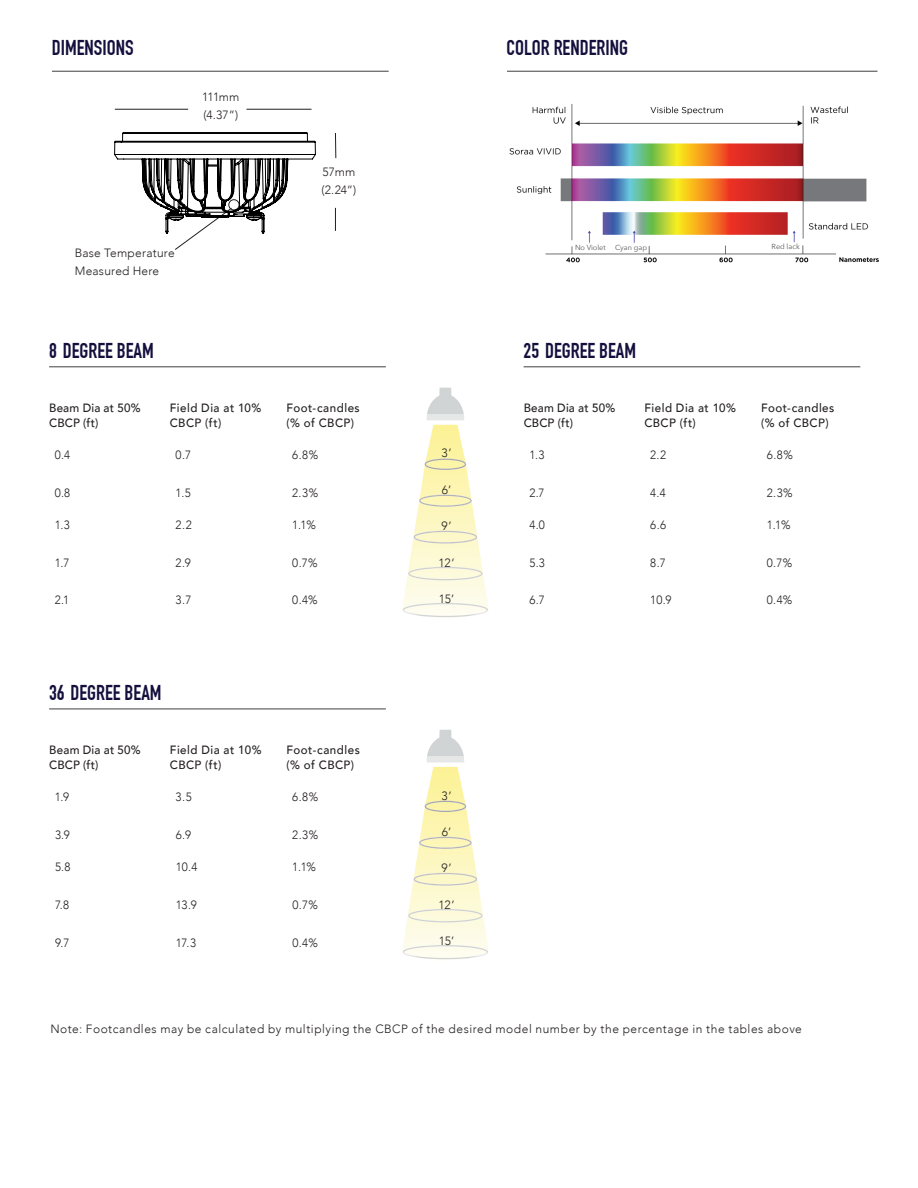
<style>
.page{position:relative;width:918px;height:1188px;background:#fff}
.page>*{position:absolute;margin:0;border:0;box-sizing:border-box;transform-origin:0 0}
.t1{font:700 21px "DIN Condensed";color:#140f3d}
.t2{font:300 12px "Avenir";letter-spacing:.04em;color:#231f20;scale:.96 1}
.t3{font:300 12px/18px "Avenir";letter-spacing:.04em;color:#231f20}
.t4{font:500 12px/14.4px "Avenir";letter-spacing:.04em;color:#231f20;scale:.96 1}
.t5{font:500 12px/14.4px "Avenir";letter-spacing:.02em;color:#231f20;scale:.96 1}
.t6{font:300 12px/18px "Avenir";letter-spacing:.02em;color:#231f20}
.t7{font:7.35px "Avenir Next";color:#595959}
</style>
<div class="page">
<hr style="left:52px;top:71px;width:337px;height:1px;background:#404042">
<hr style="left:507px;top:71px;width:370px;height:1px;background:#404042">
<svg style="left:402px;top:388px;width:87px;height:229px"></svg>
<svg style="left:402px;top:730px;width:87px;height:229px"></svg>
<hr style="left:49px;top:366px;width:337px;height:1px;background:#404042">
<hr style="left:49px;top:709px;width:337px;height:1px;background:#404042">
<hr style="left:524px;top:366px;width:336px;height:1px;background:#404042">
<img style="left:509px;top:104px;width:369px;height:159px">
<img style="left:586px;top:228px;width:7px;height:16px">
<svg style="left:588px;top:231px;width:3px;height:11px"></svg>
<img style="left:631px;top:228px;width:7px;height:16px">
<svg style="left:633px;top:231px;width:2px;height:11px"></svg>
<img style="left:791px;top:228px;width:7px;height:16px">
<svg style="left:793px;top:231px;width:2px;height:11px"></svg>
<svg style="left:335px;top:133px;width:1px;height:25px"></svg>
<svg style="left:335px;top:208px;width:1px;height:23px"></svg>
<svg style="left:114px;top:70px;width:202px;height:298px"></svg>
<h1 class="t1" style="left:52px;top:36px;width:83px">DIMENSIONS</h1>
<h1 class="t1" style="left:507px;top:36px;width:123px">COLOR RENDERING</h1>
<p class="t3" style="left:202px;top:88px;width:39px">111mm (4.37”)</p>
<p class="t6" style="left:75px;top:244px;width:101px">Base Temperature<br>Measured Here</p>
<h1 class="t1" style="left:49px;top:338px;width:106px">8 DEGREE BEAM</h1>
<p class="t3" style="left:322px;top:163px;width:36px">57mm (2.24”)</p>
<p class="t5" style="left:49px;top:400px;width:97px">Beam Dia at 50%<br>CBCP (ft)</p>
<p class="t4" style="left:170px;top:400px;width:97px">Field Dia at 10%<br>CBCP (ft)</p>
<p class="t4" style="left:286px;top:400px;width:78px">Foot-candles (% of CBCP)</p>
<p class="t2" style="left:55px;top:448px;width:17px">0.4</p>
<p class="t2" style="left:176px;top:448px;width:18px">0.7</p>
<p class="t2" style="left:292px;top:448px;width:29px">6.8%</p>
<p class="t2" style="left:55px;top:486px;width:17px">0.8</p>
<p class="t2" style="left:176px;top:486px;width:18px">1.5</p>
<p class="t2" style="left:292px;top:486px;width:28px">2.3%</p>
<p class="t2" style="left:55px;top:518px;width:17px">1.3</p>
<p class="t2" style="left:176px;top:518px;width:18px">2.2</p>
<p class="t2" style="left:292px;top:518px;width:26px">1.1%</p>
<p class="t2" style="left:55px;top:555px;width:17px">1.7</p>
<p class="t2" style="left:176px;top:555px;width:17px">2.9</p>
<p class="t2" style="left:292px;top:555px;width:28px">0.7%</p>
<p class="t2" style="left:55px;top:593px;width:16px">2.1</p>
<p class="t2" style="left:176px;top:593px;width:18px">3.7</p>
<p class="t2" style="left:292px;top:593px;width:28px">0.4%</p>
<h1 class="t1" style="left:49px;top:680px;width:114px">36 DEGREE BEAM</h1>
<p class="t5" style="left:49px;top:742px;width:97px">Beam Dia at 50%<br>CBCP (ft)</p>
<p class="t4" style="left:170px;top:742px;width:97px">Field Dia at 10%<br>CBCP (ft)</p>
<p class="t4" style="left:287px;top:742px;width:78px">Foot-candles (% of CBCP)</p>
<p class="t2" style="left:55px;top:790px;width:16px">1.9</p>
<p class="t2" style="left:176px;top:790px;width:18px">3.5</p>
<p class="t2" style="left:292px;top:790px;width:29px">6.8%</p>
<p class="t2" style="left:55px;top:828px;width:17px">3.9</p>
<p class="t2" style="left:176px;top:828px;width:17px">6.9</p>
<p class="t2" style="left:292px;top:828px;width:28px">2.3%</p>
<p class="t2" style="left:55px;top:860px;width:18px">5.8</p>
<p class="t2" style="left:176px;top:860px;width:24px">10.4</p>
<p class="t2" style="left:292px;top:860px;width:26px">1.1%</p>
<p class="t2" style="left:55px;top:897px;width:16px">7.8</p>
<p class="t2" style="left:176px;top:897px;width:24px">13.9</p>
<p class="t2" style="left:292px;top:897px;width:28px">0.7%</p>
<p class="t2" style="left:55px;top:935px;width:16px">9.7</p>
<p class="t2" style="left:176px;top:935px;width:23px">17.3</p>
<p class="t2" style="left:292px;top:935px;width:28px">0.4%</p>
<p class="t3" style="left:442px;top:444px;width:11px">3’</p>
<p class="t3" style="left:442px;top:481px;width:11px">6’</p>
<p class="t3" style="left:442px;top:517px;width:12px">9’</p>
<p class="t3" style="left:439px;top:553px;width:18px">12’</p>
<p class="t3" style="left:439px;top:590px;width:17px">15’</p>
<p class="t7" style="left:575px;top:241px;width:32px">No Violet</p>
<p class="t7" style="left:615px;top:241px;width:33px">Cyan gap</p>
<p class="t7" style="left:772px;top:241px;width:30px">Red lack</p>
<h1 class="t1" style="left:524px;top:338px;width:114px">25 DEGREE BEAM</h1>
<p class="t5" style="left:524px;top:400px;width:97px">Beam Dia at 50%<br>CBCP (ft)</p>
<p class="t4" style="left:644px;top:400px;width:97px">Field Dia at 10%<br>CBCP (ft)</p>
<p class="t4" style="left:761px;top:400px;width:78px">Foot-candles (% of CBCP)</p>
<p class="t2" style="left:530px;top:448px;width:17px">1.3</p>
<p class="t2" style="left:650px;top:448px;width:18px">2.2</p>
<p class="t2" style="left:767px;top:448px;width:29px">6.8%</p>
<p class="t2" style="left:530px;top:486px;width:17px">2.7</p>
<p class="t2" style="left:650px;top:486px;width:18px">4.4</p>
<p class="t2" style="left:767px;top:486px;width:28px">2.3%</p>
<p class="t2" style="left:530px;top:518px;width:17px">4.0</p>
<p class="t2" style="left:650px;top:518px;width:18px">6.6</p>
<p class="t2" style="left:767px;top:518px;width:26px">1.1%</p>
<p class="t2" style="left:530px;top:555px;width:18px">5.3</p>
<p class="t2" style="left:650px;top:555px;width:18px">8.7</p>
<p class="t2" style="left:767px;top:555px;width:28px">0.7%</p>
<p class="t2" style="left:530px;top:593px;width:17px">6.7</p>
<p class="t2" style="left:650px;top:593px;width:24px">10.9</p>
<p class="t2" style="left:767px;top:593px;width:28px">0.4%</p>
<p class="t3" style="left:442px;top:786px;width:11px">3’</p>
<p class="t3" style="left:442px;top:823px;width:11px">6’</p>
<p class="t3" style="left:442px;top:859px;width:12px">9’</p>
<p class="t3" style="left:439px;top:896px;width:18px">12’</p>
<p class="t3" style="left:439px;top:932px;width:17px">15’</p>
<p class="t3" style="left:50px;top:1020px;width:753px">Note: Footcandles may be calculated by multiplying the CBCP of the desired model number by the percentage in the tables above</p>
</div>
